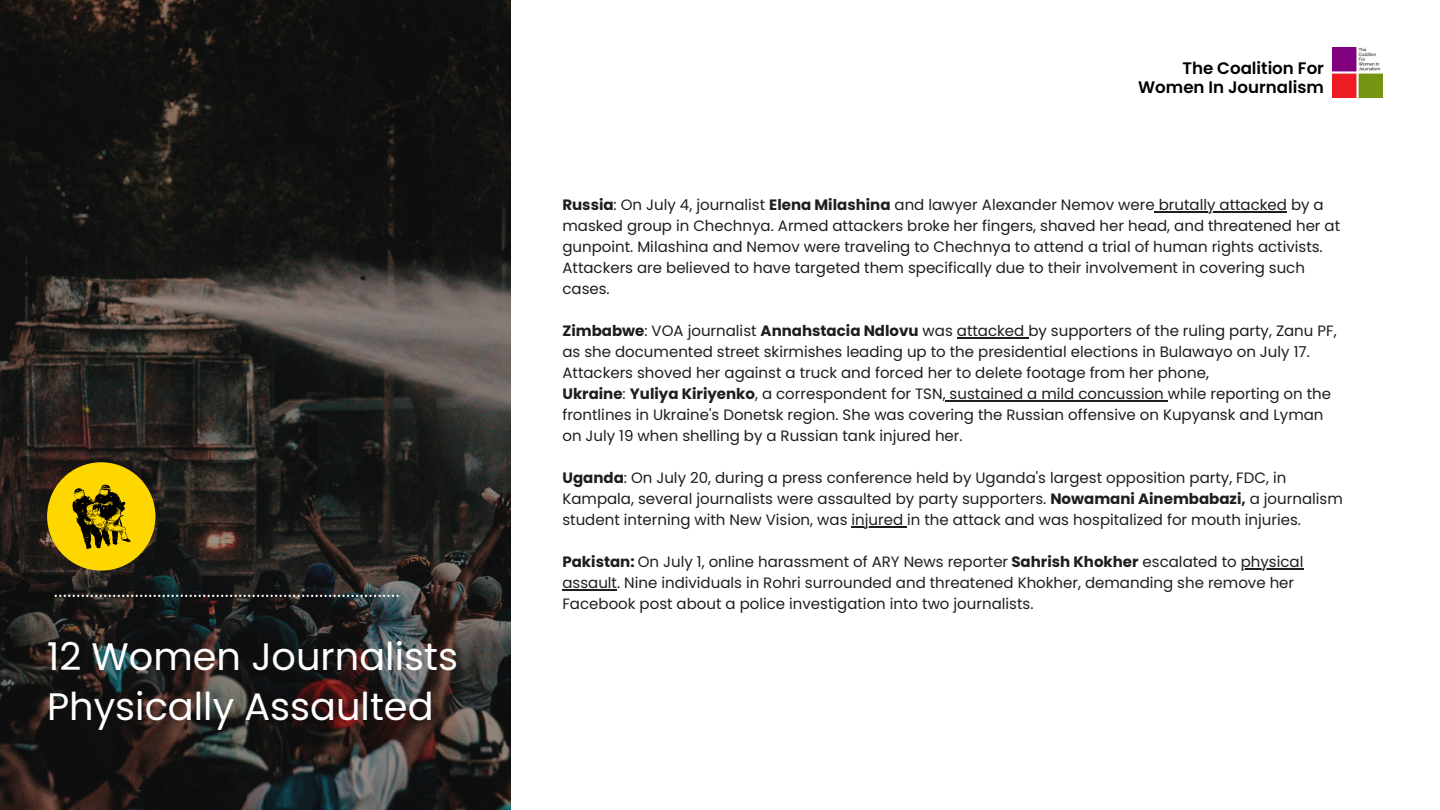
<style>
.page{position:relative;width:1440px;height:810px;background:#fff}
.page>*{position:absolute;margin:0;border:0;box-sizing:border-box;transform-origin:0 0}
.t1{font:38.3px/49.5px "Poppins";color:#fff}
.t2{font:600 16.7px/19.5px "Poppins";color:#000;text-align:right}
.t3{font:15px/21px "Poppins";color:#1e1e1e}
.s1{font-weight:700}
</style>
<div class="page">
<img style="left:0;top:1px;width:511px;height:808px">
<div style="left:47px;top:462px;width:108px;height:109px;background:#ffd700;border-radius:50%"></div>
<svg style="left:55px;top:595px;width:344px;height:2px"></svg>
<img style="left:1332px;top:48px;width:51px;height:50px">
<hr style="left:1155px;top:211px;width:132px;height:1px;background:#1e1e1e">
<hr style="left:957px;top:337px;width:71px;height:1px;background:#1e1e1e">
<hr style="left:946px;top:400px;width:222px;height:1px;background:#1e1e1e">
<hr style="left:852px;top:526px;width:55px;height:1px;background:#1e1e1e">
<hr style="left:1241px;top:568px;width:62px;height:1px;background:#1e1e1e">
<hr style="left:562px;top:589px;width:55px;height:1px;background:#1e1e1e">
<svg style="left:72px;top:484px;width:58px;height:65px"></svg>
<h1 class="t1" style="left:47px;top:632px;width:412px">12 Women Journalists<br>Physically Assaulted</h1>
<p class="t2" style="left:1138px;top:58px;width:187px">The Coalition For<br>Women In Journalism</p>
<p class="t3" style="left:562px;top:194px;width:779px"><span class="s1">Russia</span>: On July 4, journalist <span class="s1">Elena Milashina</span> and lawyer Alexander Nemov were brutally attacked by a masked group in Chechnya. Armed attackers broke her fingers, shaved her head, and threatened her at gunpoint. Milashina and Nemov were traveling to Chechnya to attend a trial of human rights activists.<br>Attackers are believed to have targeted them specifically due to their involvement in covering such cases.</p>
<p class="t3" style="left:562px;top:320px;width:776px"><span class="s1">Zimbabwe</span>: VOA journalist <span class="s1">Annahstacia Ndlovu</span> was attacked by supporters of the ruling party, Zanu PF, as she documented street skirmishes leading up to the presidential elections in Bulawayo on July 17.<br>Attackers shoved her against a truck and forced her to delete footage from her phone,<br><span class="s1">Ukraine</span>: <span class="s1">Yuliya Kiriyenko</span>, a correspondent for TSN, sustained a mild concussion while reporting on the frontlines in Ukraine's Donetsk region. She was covering the Russian offensive on Kupyansk and Lyman on July 19 when shelling by a Russian tank injured her.</p>
<p class="t3" style="left:562px;top:467px;width:782px"><span class="s1">Uganda</span>: On July 20, during a press conference held by Uganda's largest opposition party, FDC, in<br>Kampala, several journalists were assaulted by party supporters. <span class="s1">Nowamani Ainembabazi,</span> a journalism student interning with New Vision, was injured in the attack and was hospitalized for mouth injuries.</p>
<p class="t3" style="left:562px;top:551px;width:743px"><span class="s1">Pakistan:</span> On July 1, online harassment of ARY News reporter <span class="s1">Sahrish Khokher</span> escalated to physical assault. Nine individuals in Rohri surrounded and threatened Khokher, demanding she remove her<br>Facebook post about a police investigation into two journalists.</p>
</div>
